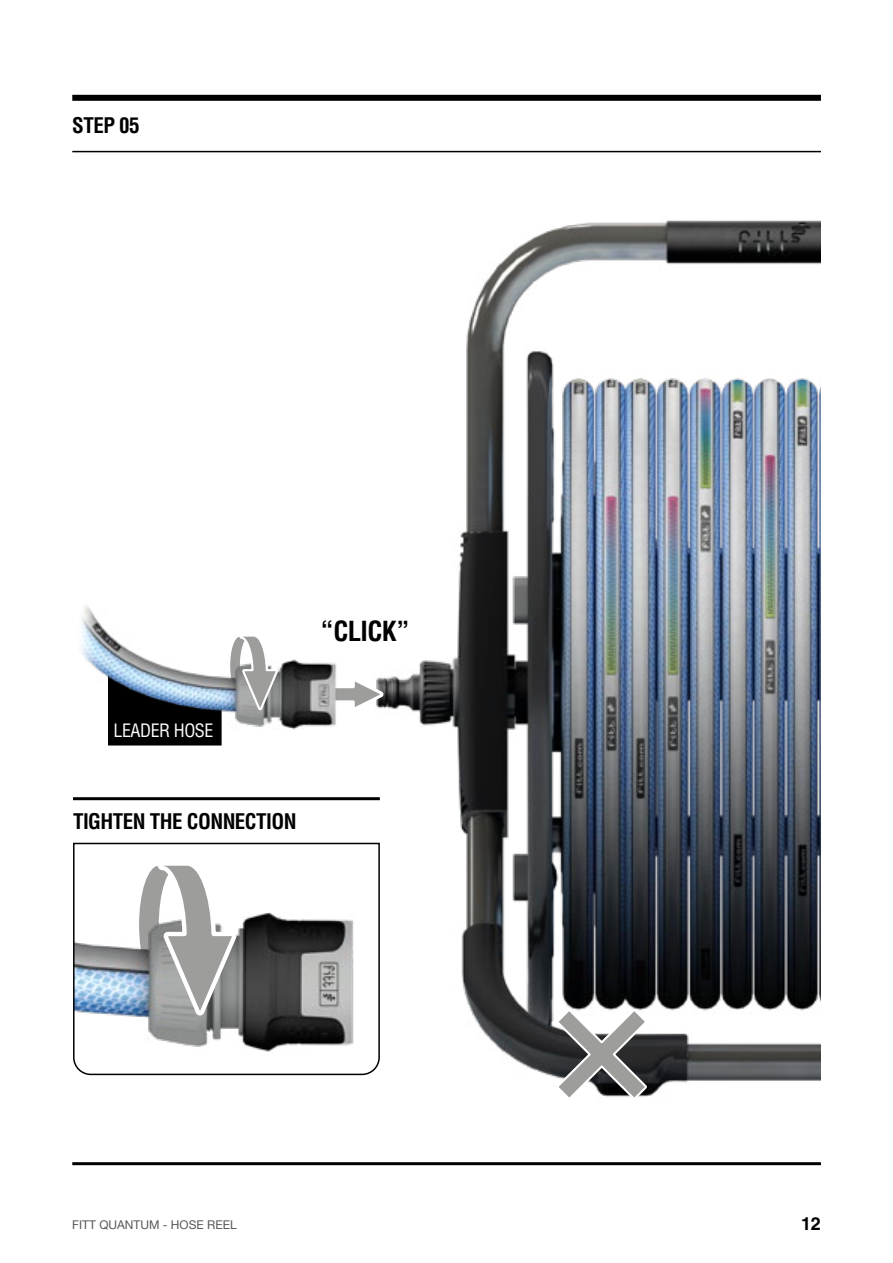
<style>
.page{position:relative;width:893px;height:1263px;background:#fff}
.page>*{position:absolute;margin:0;border:0;box-sizing:border-box;transform-origin:0 0}
.t1{font:700 condensed 27px "Helvetica LT Std";letter-spacing:-.025em;color:#000}
.t2{font:700 condensed 21px "Helvetica LT Std";letter-spacing:-.025em;color:#000}
.t3{font:condensed 18px "Helvetica LT Std";letter-spacing:-.025em;color:#fff}
.t4{font:700 18px "Helvetica LT Std";color:#000}
.t5{font:12px "Helvetica Neue";color:#575756}
</style>
<div class="page">
<div style="left:72px;top:95px;width:749px;height:6px;background:#000"></div>
<hr style="left:72px;top:151px;width:749px;height:1px;background:#000">
<hr style="left:72px;top:1162px;width:749px;height:3px;background:#000">
<img style="left:372px;top:220px;width:449px;height:876px">
<svg style="left:348px;top:676px;width:38px;height:37px"></svg>
<img style="left:81px;top:605px;width:267px;height:141px">
<svg style="left:230px;top:633px;width:50px;height:79px"></svg>
<svg style="left:73px;top:842px;width:308px;height:234px"></svg>
<svg style="left:139px;top:859px;width:101px;height:159px"></svg>
<hr style="left:73px;top:797px;width:307px;height:3px;background:#000">
<svg style="left:554px;top:1007px;width:95px;height:91px"></svg>
<p class="t2" style="left:72px;top:112px;width:69px">STEP 05</p>
<p class="t1" style="left:321px;top:614px;width:90px">“CLICK”</p>
<p class="t3" style="left:114px;top:719px;width:102px">LEADER HOSE</p>
<p class="t2" style="left:73px;top:808px;width:225px">TIGHTEN THE CONNECTION</p>
<p class="t5" style="left:72px;top:1216px;width:166px">FITT QUANTUM - HOSE REEL</p>
<p class="t4" style="left:801px;top:1212px;width:21px">12</p>
</div>
